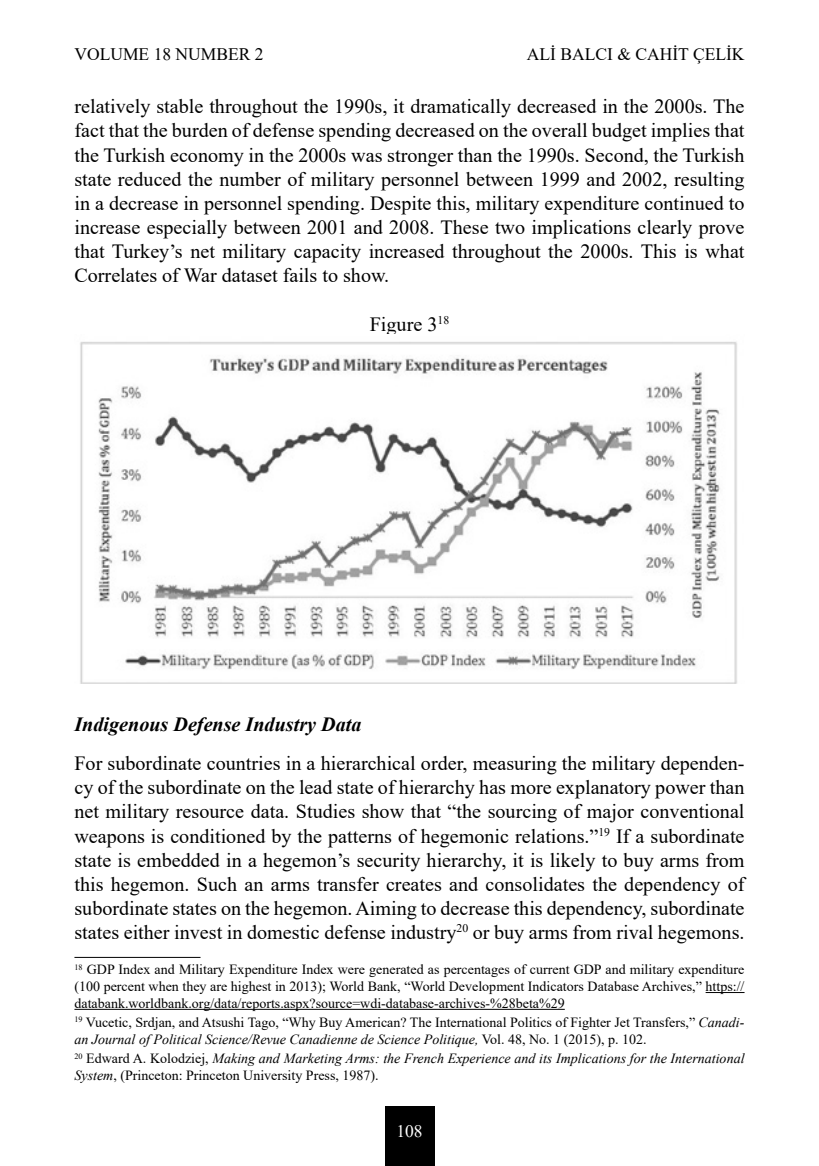
<style>
.page{position:relative;width:819px;height:1166px;background:#fff}
.page>*{position:absolute;margin:0;border:0;box-sizing:border-box;transform-origin:0 0}
.t1{font:20.12px/24.2px "Times New Roman";color:#000;text-align:justify}
.t2{font:italic 700 20.12px "Times New Roman";color:#000}
.t3{font:17.5px "Times New Roman";color:#000}
.t4{font:17.5px "Times New Roman";color:#fff}
.t5{font:14px/16.8px "Times New Roman";color:#000;text-align:justify}
.t6{font:italic 14px/16.8px "Times New Roman";color:#000}
.s1{font-style:italic}
.s2{font-style:normal}
</style>
<div class="page">
<div style="left:384px;top:1106px;width:50px;height:60px;background:#000"></div>
<img style="left:80px;top:342px;width:657px;height:342px">
<hr style="left:74px;top:957px;width:126px;height:1px;background:#000">
<hr style="left:705px;top:992px;width:39px;height:1px;background:#000">
<hr style="left:74px;top:1009px;width:490px;height:1px;background:#000">
<p class="t3" style="left:527px;top:41px;width:219px">ALİ BALCI &amp; CAHİT ÇELİK</p>
<p class="t1" style="left:74px;top:94px;width:671px">relatively stable throughout the 1990s, it dramatically decreased in the 2000s. The fact that the burden of defense spending decreased on the overall budget implies that the Turkish economy in the 2000s was stronger than the 1990s. Second, the Turkish state reduced the number of military personnel between 1999 and 2002, resulting in a decrease in personnel spending. Despite this, military expenditure continued to increase especially between 2001 and 2008. These two implications clearly prove that Turkey’s net military capacity increased throughout the 2000s. This is what Correlates of War dataset fails to show.</p>
<p class="t1" style="left:370px;top:311px;width:81px">Figure 3<sup>18</sup></p>
<p class="t3" style="left:74px;top:41px;width:191px">VOLUME 18 NUMBER 2</p>
<p class="t2" style="left:74px;top:710px;width:288px">Indigenous Defense Industry Data</p>
<p class="t1" style="left:74px;top:750px;width:671px">For subordinate countries in a hierarchical order, measuring the military dependen&shy;cy of the subordinate on the lead state of hierarchy has more explanatory power than net military resource data. Studies show that “the sourcing of major conventional weapons is conditioned by the patterns of hegemonic relations.”<sup>19</sup> If a subordinate state is embedded in a hegemon’s security hierarchy, it is likely to buy arms from this hegemon. Such an arms transfer creates and consolidates the dependency of subordinate states on the hegemon. Aiming to decrease this dependency, subordinate states either invest in domestic defense industry<sup>20</sup> or buy arms from rival hegemons.</p>
<p class="t5" style="left:74px;top:960px;width:671px"><sup>18</sup> GDP Index and Military Expenditure Index were generated as percentages of current GDP and military expenditure (100 percent when they are highest in 2013); World Bank, “World Development Indicators Database Archives,” https:// databank.worldbank.org/data/reports.aspx?source=wdi-database-archives-%28beta%29</p>
<p class="t5" style="left:74px;top:1013px;width:671px"><sup>19</sup> Vucetic, Srdjan, and Atsushi Tago, “Why Buy American? The International Politics of Fighter Jet Transfers,” <span class="s1">Canadi&shy;an Journal of Political Science/Revue Canadienne de Science Politique,</span> Vol. 48, No. 1 (2015), p. 102.</p>
<p class="t6" style="left:74px;top:1050px;width:671px"><sup>20</sup> <span class="s2">Edward A. Kolodziej,</span> Making and Marketing Arms: the French Experience and its Implications for the International<br>System<span class="s2">, (Princeton: Princeton University Press, 1987).</span></p>
<p class="t4" style="left:396px;top:1119px;width:28px">108</p>
</div>
